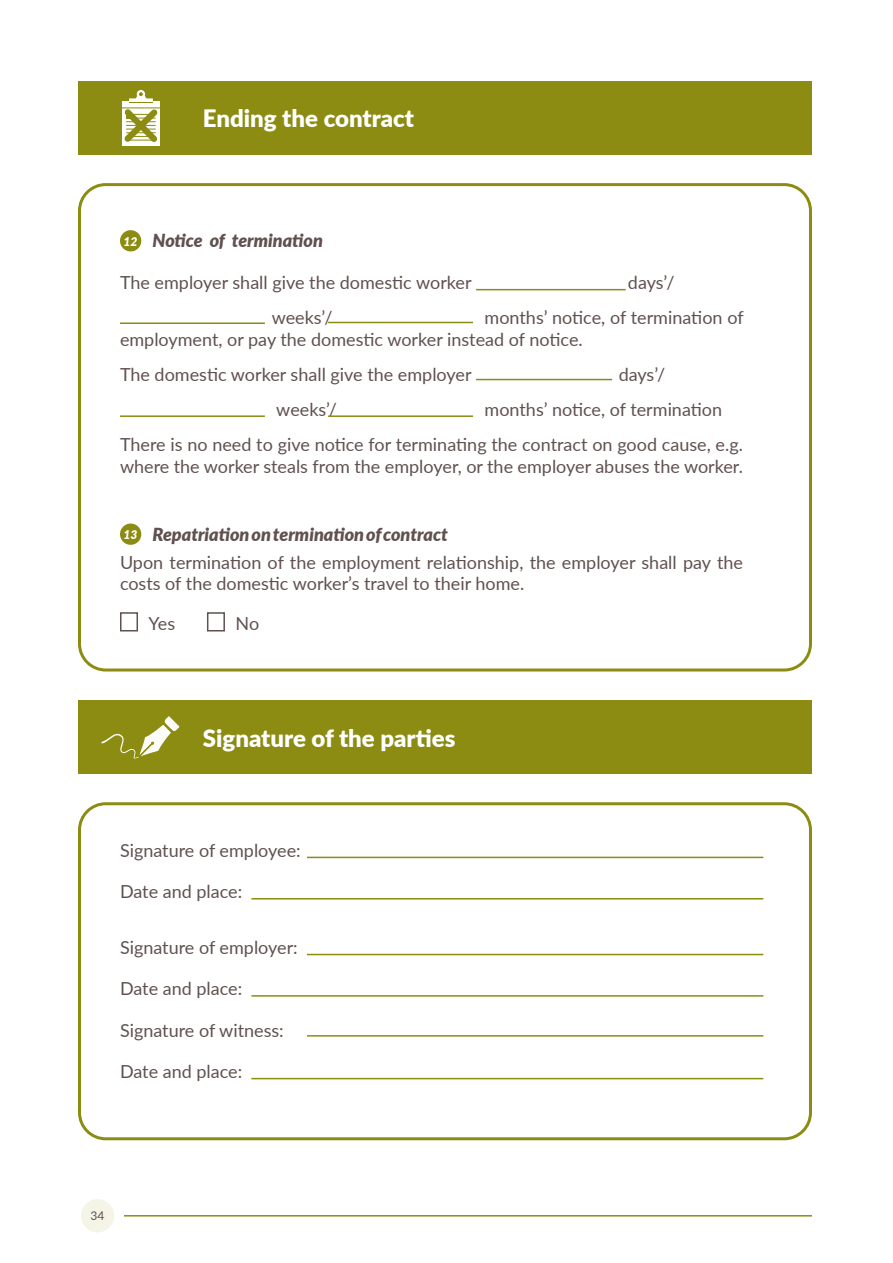
<style>
.page{position:relative;width:893px;height:1263px;background:#fff}
.page>*{position:absolute;margin:0;border:0;box-sizing:border-box;transform-origin:0 0}
.t1{font:900 24px "Lato";color:#fff}
.t2{font:18px/21.6px "Lato";color:#60514f}
.t3{font:italic 900 18px "Lato";color:#60514f}
.t4{font:italic 900 12px "Lato";color:#fff}
.t5{font:12px "Lato";color:#60514f}
</style>
<div class="page">
<div style="left:81px;top:1199px;width:33px;height:33px;background:#f4f4e7;border-radius:50%"></div>
<hr style="left:124px;top:1215px;width:688px;height:1px;background:#8c8c12">
<div style="left:78px;top:183px;width:734px;height:488px;border:3px solid #8c8c12;border-radius:26px"></div>
<div style="left:78px;top:802px;width:734px;height:338px;border:3px solid #8c8c12;border-radius:26px"></div>
<div style="left:78px;top:81px;width:734px;height:73px;background:#8c8c12"></div>
<div style="left:78px;top:700px;width:734px;height:74px;background:#8c8c12"></div>
<div style="left:120px;top:612px;width:18px;height:19px;border:2px solid #60514f"></div>
<div style="left:207px;top:612px;width:18px;height:19px;border:2px solid #60514f"></div>
<div style="left:120px;top:230px;width:21px;height:21px;background:#8c8c12;border-radius:50%"></div>
<div style="left:120px;top:523px;width:21px;height:22px;background:#8c8c12;border-radius:50%"></div>
<hr style="left:476px;top:289px;width:150px;height:1px;background:#8c8c12">
<hr style="left:120px;top:322px;width:145px;height:2px;background:#8c8c12">
<hr style="left:120px;top:415px;width:145px;height:2px;background:#8c8c12">
<hr style="left:328px;top:415px;width:145px;height:2px;background:#8c8c12">
<hr style="left:328px;top:322px;width:145px;height:1px;background:#8c8c12">
<hr style="left:476px;top:379px;width:136px;height:1px;background:#8c8c12">
<div style="left:122px;top:101px;width:38px;height:44px;background:#fff"></div>
<hr style="left:121px;top:108px;width:40px;height:1px;background:#8a8c0a">
<svg style="left:129px;top:90px;width:24px;height:13px"></svg>
<svg style="left:124px;top:109px;width:34px;height:33px"></svg>
<hr style="left:307px;top:857px;width:456px;height:1px;background:#8c8c12">
<hr style="left:307px;top:954px;width:456px;height:1px;background:#8c8c12">
<hr style="left:307px;top:1035px;width:456px;height:1px;background:#8c8c12">
<hr style="left:251px;top:898px;width:512px;height:1px;background:#8c8c12">
<hr style="left:251px;top:995px;width:512px;height:2px;background:#8c8c12">
<hr style="left:251px;top:1078px;width:512px;height:1px;background:#8c8c12">
<svg style="left:101px;top:716px;width:79px;height:43px"></svg>
<h1 class="t1" style="left:203px;top:101px;width:213px">Ending the contract</h1>
<p class="t4" style="left:124px;top:232px;width:15px">12</p>
<p class="t3" style="left:153px;top:227px;width:172px">Notice of termination</p>
<p class="t2" style="left:120px;top:271px;width:353px">The employer shall give the domestic worker</p>
<p class="t2" style="left:628px;top:271px;width:48px">days’/</p>
<p class="t2" style="left:272px;top:306px;width:62px">weeks’/</p>
<p class="t2" style="left:120px;top:306px;width:625px;text-indent:365px">months’ notice, of termination of employment, or pay the domestic worker instead of notice.</p>
<p class="t2" style="left:120px;top:363px;width:353px">The domestic worker shall give the employer</p>
<p class="t2" style="left:619px;top:363px;width:48px">days’/</p>
<p class="t2" style="left:276px;top:398px;width:62px">weeks’/</p>
<p class="t2" style="left:120px;top:391px;width:624px;line-height:35.1px;text-indent:365px">months’ notice, of termination<br>There is no need to give notice for terminating the contract on good cause, e.g.</p>
<p class="t2" style="left:120px;top:454px;width:624px">where the worker steals from the employer, or the employer abuses the worker.</p>
<p class="t4" style="left:124px;top:526px;width:15px">13</p>
<p class="t3" style="left:153px;top:521px;width:297px">Repatriation on termination of contract</p>
<p class="t2" style="left:120px;top:550px;width:624px">Upon termination of the employment relationship, the employer shall pay the costs of the domestic worker’s travel to their home.</p>
<p class="t2" style="left:149px;top:611px;width:28px">Yes</p>
<p class="t2" style="left:236px;top:611px;width:25px">No</p>
<h1 class="t1" style="left:203px;top:720px;width:254px">Signature of the parties</h1>
<p class="t2" style="left:120px;top:839px;width:182px">Signature of employee:</p>
<p class="t2" style="left:120px;top:880px;width:124px">Date and place:</p>
<p class="t2" style="left:120px;top:936px;width:179px">Signature of employer:</p>
<p class="t2" style="left:120px;top:977px;width:124px">Date and place:</p>
<p class="t2" style="left:120px;top:1018px;width:165px">Signature of witness:</p>
<p class="t2" style="left:120px;top:1060px;width:124px">Date and place:</p>
<p class="t5" style="left:91px;top:1207px;width:15px">34</p>
</div>
